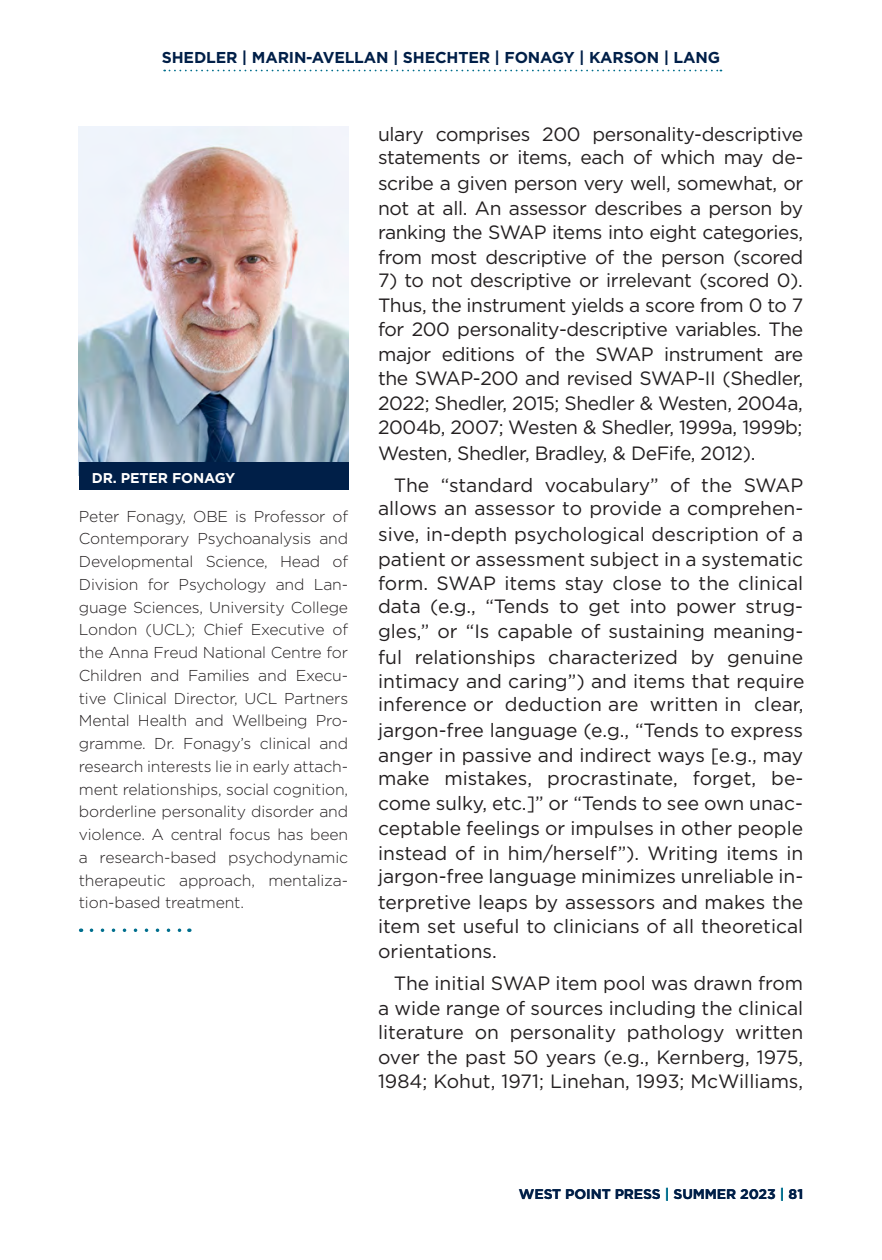
<style>
.page{position:relative;width:882px;height:1260px;background:#fff}
.page>*{position:absolute;margin:0;border:0;box-sizing:border-box;transform-origin:0 0}
.t1{font:19.25px/24.3px "Gotham";color:#231f20;text-align:justify}
.t2{font:19.25px/23.1px "Gotham";letter-spacing:-.02em;color:#231f20}
.t3{font:300 15.75px/22.8px "Gotham";letter-spacing:-.01em;color:#231f20;text-align:justify}
.t4{font:700 15.75px "Gotham";letter-spacing:-.01em;color:#001f48}
.t5{font:700 14.17px "Gotham";letter-spacing:-.01em;color:#fff}
.t6{font:700 14px "Gotham";letter-spacing:-.01em;color:#001f48}
.s1{color:#006f8e}
</style>
<div class="page">
<svg style="left:164px;top:70px;width:557px;height:1px"></svg>
<svg style="left:91px;top:929px;width:91px;height:3px"></svg>
<img style="left:79px;top:126px;width:269px;height:337px">
<div style="left:79px;top:463px;width:269px;height:27px;background:#001f48"></div>
<p class="t4" style="left:162px;top:47px;width:560px">SHEDLER | MARIN-AVELLAN | SHECHTER | FONAGY | KARSON | LANG</p>
<p class="t5" style="left:92px;top:468px;width:145px">DR. PETER FONAGY</p>
<p class="t3" style="left:79px;top:504px;width:271px">Peter Fonagy, OBE is Professor of Contemporary Psychoanalysis and Developmental Science, Head of Division for Psychology and Lan&shy;guage Sciences, University College London (UCL); Chief Executive of the Anna Freud National Centre for Children and Families and Execu&shy;tive Clinical Director, UCL Partners Mental Health and Wellbeing Pro&shy;gramme. Dr. Fonagy’s clinical and research interests lie in early attach&shy;ment relationships, social cognition, borderline personality disorder and violence. A central focus has been a research-based psychodynamic therapeutic approach, mentaliza&shy;tion-based treatment.</p>
<p class="t2" style="left:378px;top:123px;width:427px">ulary comprises 200 personality-descriptive statements or items, each of which may de-</p>
<p class="t1" style="left:378px;top:171px;width:427px">scribe a given person very well, somewhat, or not at all. An assessor describes a person by ranking the SWAP items into eight categories, from most descriptive of the person (scored</p>
<p class="t1" style="left:378px;top:267px;width:427px">7) to not descriptive or irrelevant (scored 0).<br>Thus, the instrument yields a score from 0 to 7 for 200 personality-descriptive variables. The major editions of the SWAP instrument are the SWAP-200 and revised SWAP-II (Shedler, 2022; Shedler, 2015; Shedler &amp; Westen, 2004a, 2004b, 2007; Westen &amp; Shedler, 1999a, 1999b; Westen, Shedler, Bradley, &amp; DeFife, 2012).</p>
<p class="t1" style="left:378px;top:474px;width:427px;line-height:23.1px;text-align:right">The “standard vocabulary” of the SWAP allows an assessor to provide a comprehen-</p>
<p class="t1" style="left:378px;top:522px;width:428px;text-align:left">sive, in-depth psychological description of a patient or assessment subject in a systematic form. SWAP items stay close to the clinical data (e.g., “Tends to get into power strug&shy;gles,” or “Is capable of sustaining meaning&shy;ful relationships characterized by genuine intimacy and caring”) and items that require inference or deduction are written in clear,</p>
<p class="t1" style="left:378px;top:718px;width:427px">jargon-free language (e.g., “Tends to express anger in passive and indirect ways [e.g., may make mistakes, procrastinate, forget, be&shy;come sulky, etc.]” or “Tends to see own unac&shy;ceptable feelings or impulses in other people instead of in him/herself”). Writing items in jargon-free language minimizes unreliable in-</p>
<p class="t1" style="left:378px;top:889px;width:427px">terpretive leaps by assessors and makes the item set useful to clinicians of all theoretical orientations.</p>
<p class="t1" style="left:378px;top:971px;width:427px;text-indent:16px">The initial SWAP item pool was drawn from a wide range of sources including the clinical literature on personality pathology written over the past 50 years (e.g., Kernberg, 1975, 1984; Kohut, 1971; Linehan, 1993; McWilliams,</p>
<p class="t6" style="left:519px;top:1185px;width:286px">WEST POINT PRESS <span class="s1">|</span> SUMMER 2023 <span class="s1">|</span> 81</p>
</div>
